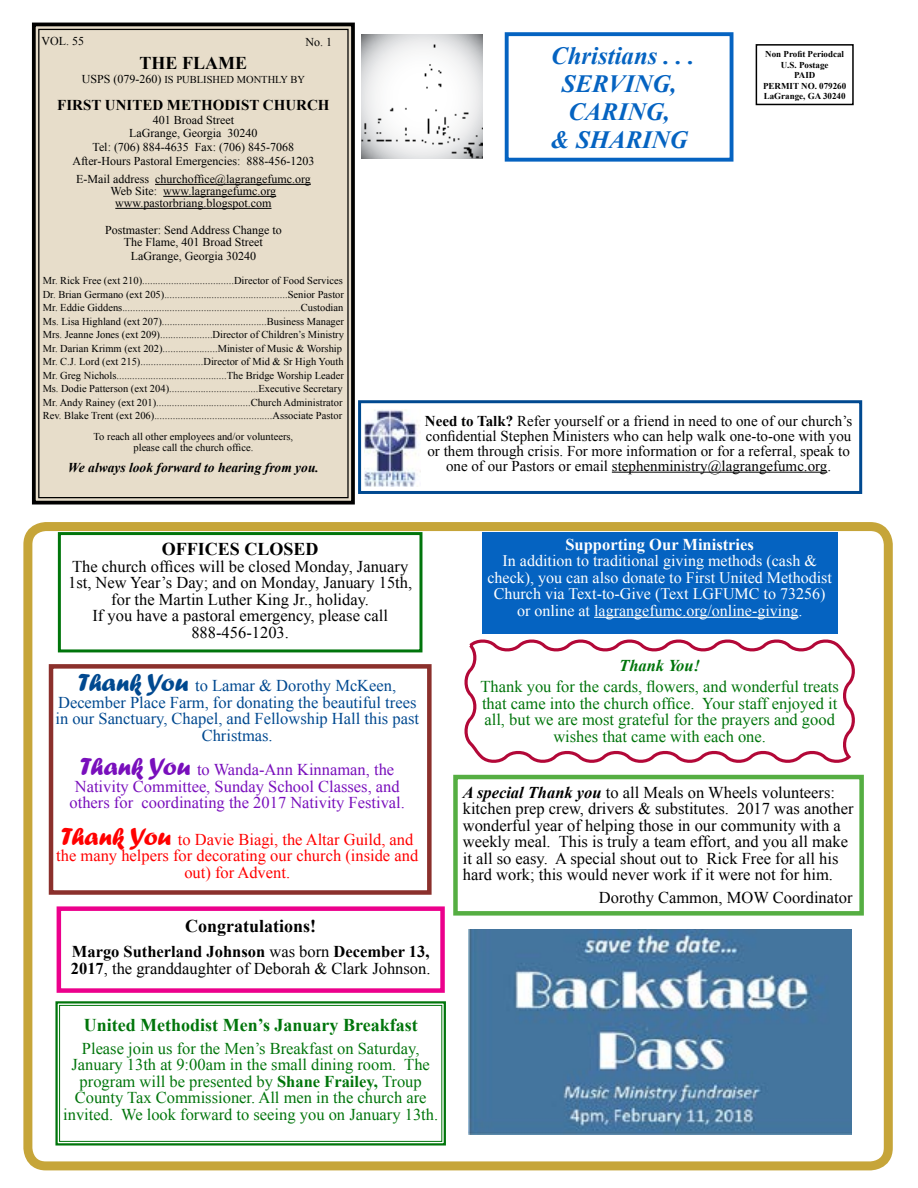
<style>
.page{position:relative;width:918px;height:1188px;background:#fff}
.page>*{position:absolute;margin:0;border:0;box-sizing:border-box;transform-origin:0 0}
.t1{font:italic 700 24.75px/27.9px "Times New Roman";color:#0563c1;text-align:center}
.t2{font:700 18px "Times New Roman";color:#000}
.t3{font:700 18px "Times New Roman";color:#00750b}
.t4{font:16.5px/16.5px "Times New Roman";color:#000}
.t5{font:16.5px/16.5px "Times New Roman";color:#00750b;text-align:center}
.t6{font:16.5px/16.5px "Times New Roman";color:#004990;text-align:center}
.t7{font:16.5px/16.5px "Times New Roman";color:#790fbc;text-align:center}
.t8{font:16.5px/16.5px "Times New Roman";color:#f00;text-align:center}
.t9{font:700 16.5px "Times New Roman";color:#fff}
.t10{font:italic 700 16.5px "Times New Roman";color:#00750b}
.t11{font:16.05px/16.5px "Times New Roman";color:#fff;text-align:center}
.t12{font:15px/15px "Times New Roman";color:#000;text-align:center}
.t13{font:700 15px "Times New Roman";color:#000}
.t14{font:italic 700 13.5px "Times New Roman";color:#000}
.t15{font:12px/13.8px "Times New Roman";color:#000;text-align:center}
.t16{font:10.5px/13.5px "Times New Roman";color:#000}
.t17{font:700 9px/10.5px "Times New Roman";color:#000;text-align:center}
.s1{font-size:12px}
.s2{font-weight:700}
.s3{font-family:"Forte";font-size:25.5px}
.s4{font-weight:700;font-style:italic}
</style>
<div class="page">
<div style="left:358px;top:400px;width:504px;height:94px;border:3px solid #004990"></div>
<div style="left:23px;top:522px;width:870px;height:648px;border:9px solid #c6a539;border-radius:18px"></div>
<div style="left:31px;top:22px;width:324px;height:483px;background:#e7ddca"></div>
<div style="left:38px;top:29px;width:311px;height:469px;border:1px solid #000"></div>
<hr style="left:155px;top:184px;width:156px;height:1px;background:#000">
<hr style="left:163px;top:196px;width:113px;height:1px;background:#000">
<hr style="left:115px;top:208px;width:157px;height:1px;background:#000">
<img style="left:362px;top:35px;width:121px;height:124px">
<div style="left:756px;top:44px;width:98px;height:61px;border:2px solid #000"></div>
<div style="left:505px;top:32px;width:228px;height:130px;border:4px solid #0563c1"></div>
<div style="left:482px;top:532px;width:355px;height:102px;background:#0563c1"></div>
<hr style="left:594px;top:617px;width:204px;height:1px;background:#fff">
<div style="left:49px;top:664px;width:383px;height:231px;border:4px solid #8b302c"></div>
<div style="left:58px;top:532px;width:364px;height:120px;border:3px solid #00750b"></div>
<img style="left:365px;top:410px;width:55px;height:77px">
<hr style="left:612px;top:472px;width:215px;height:1px;background:#000">
<div style="left:57px;top:906px;width:388px;height:87px;border:4px solid #ec008c"></div>
<img style="left:468px;top:929px;width:383px;height:206px">
<svg style="left:464px;top:639px;width:391px;height:124px"></svg>
<svg style="left:55px;top:1001px;width:391px;height:145px"></svg>
<div style="left:59px;top:1005px;width:383px;height:137px;border:1px solid #00750b"></div>
<div style="left:453px;top:775px;width:411px;height:141px;border:4px solid #55ae42"></div>
<p class="t15" style="left:41px;top:34px;width:44px">VOL. 55</p>
<p class="t15" style="left:305px;top:35px;width:28px">No. 1</p>
<h2 class="t2" style="left:140px;top:50px;width:109px">THE FLAME</h2>
<p class="t16" style="left:82px;top:73px;width:225px"><span class="s1">USPS (079-260)</span> IS PUBLISHED MONTHLY BY</p>
<h3 class="t13" style="left:57px;top:95px;width:274px">FIRST UNITED METHODIST CHURCH</h3>
<p class="t15" style="left:72px;top:113px;width:244px">401 Broad Street<br>LaGrange, Georgia 30240<br>Tel: (706) 884-4635 Fax: (706) 845-7068<br>After-Hours Pastoral Emergencies: 888-456-1203</p>
<p class="t15" style="left:76px;top:173px;width:236px;line-height:12px">E-Mail address churchoffice@lagrangefumc.org<br>Web Site: www.lagrangefumc.org www.pastorbriang.blogspot.com</p>
<p class="t15" style="left:105px;top:224px;width:178px;line-height:12px">Postmaster: Send Address Change to<br>The Flame, 401 Broad Street</p>
<p class="t15" style="left:131px;top:249px;width:127px">LaGrange, Georgia 30240</p>
<p class="t16" style="left:43px;top:274px;width:303px">Mr. Rick Free (ext 210)...................................Director of Food Services Dr. Brian Germano (ext 205)...............................................Senior Pastor Mr. Eddie Giddens....................................................................Custodian Ms. Lisa Highland (ext 207)........................................Business Manager Mrs. Jeanne Jones (ext 209)....................Director of Children’s Ministry Mr. Darian Krimm (ext 202).....................Minister of Music &amp; Worship Mr. C.J. Lord (ext 215)........................Director of Mid &amp; Sr High Youth Mr. Greg Nichols..........................................The Bridge Worship Leader Ms. Dodie Patterson (ext 204)..................................Executive Secretary Mr. Andy Rainey (ext 201)....................................Church Administrator Rev. Blake Trent (ext 206).............................................Associate Pastor</p>
<p class="t16" style="left:94px;top:432px;width:201px;line-height:10.5px;text-align:center">To reach all other employees and/or volunteers, please call the church office.</p>
<p class="t14" style="left:68px;top:458px;width:253px">We always look forward to hearing from you.</p>
<h1 class="t1" style="left:551px;top:41px;width:146px">Christians . . .<br>SERVING,<br>CARING,<br>&amp; SHARING</h1>
<p class="t17" style="left:763px;top:49px;width:85px">Non Profit Periodcal<br>U.S. Postage<br>PAID<br>PERMIT NO. 079260<br>LaGrange, GA 30240</p>
<p class="t12" style="left:425px;top:413px;width:429px"><span class="s2">Need to Talk?</span> Refer yourself or a friend in need to one of our church’s confidential Stephen Ministers who can help walk one-to-one with you or them through crisis. For more information or for a referral, speak to one of our Pastors or email stephenministry@lagrangefumc.org.</p>
<h2 class="t2" style="left:162px;top:537px;width:158px">OFFICES CLOSED</h2>
<h3 class="t4" style="left:68px;top:558px;width:346px;text-align:center">The church offices will be closed Monday, January 1st, New Year’s Day; and on Monday, January 15th, for the Martin Luther King Jr., holiday.<br>If you have a pastoral emergency, please call 888-456-1203.</h3>
<h3 class="t9" style="left:565px;top:533px;width:190px">Supporting Our Ministries</h3>
<h3 class="t11" style="left:487px;top:552px;width:346px">In addition to traditional giving methods (cash &amp; check), you can also donate to First United Methodist Church via Text-to-Give (Text LGFUMC to 73256) or online at lagrangefumc.org/online-giving.</h3>
<h3 class="t6" style="left:55px;top:677px;width:365px"><span class="s3">Thank You</span> to Lamar &amp; Dorothy McKeen, December Place Farm, for donating the beautiful trees in our Sanctuary, Chapel, and Fellowship Hall this past Christmas.</h3>
<h3 class="t7" style="left:70px;top:761px;width:337px"><span class="s3">Thank You</span> to Wanda-Ann Kinnaman, the<br>Nativity Committee, Sunday School Classes, and others for coordinating the 2017 Nativity Festival.</h3>
<h3 class="t8" style="left:56px;top:831px;width:363px"><span class="s3">Thank You</span> to Davie Biagi, the Altar Guild, and the many helpers for decorating our church (inside and out) for Advent.</h3>
<h2 class="t2" style="left:185px;top:914px;width:133px">Congratulations!</h2>
<h3 class="t4" style="left:71px;top:943px;width:361px"><span class="s2">Margo Sutherland Johnson</span> was born <span class="s2">December 13,<br>2017</span>, the granddaughter of Deborah &amp; Clark Johnson.</h3>
<h2 class="t3" style="left:84px;top:1013px;width:335px">United Methodist Men’s January Breakfast</h2>
<p class="t5" style="left:63px;top:1040px;width:377px">Please join us for the Men’s Breakfast on Saturday, January 13th at 9:00am in the small dining room. The program will be presented by <span class="s2">Shane Frailey,</span> Troup County Tax Commissioner. All men in the church are invited. We look forward to seeing you on January 13th.</p>
<h3 class="t10" style="left:619px;top:654px;width:82px">Thank You!</h3>
<h3 class="t5" style="left:481px;top:678px;width:360px">Thank you for the cards, flowers, and wonderful treats that came into the church office. Your staff enjoyed it all, but we are most grateful for the prayers and good wishes that came with each one.</h3>
<p class="t4" style="left:463px;top:784px;width:392px"><span class="s4">A special Thank you</span> to all Meals on Wheels volunteers: kitchen prep crew, drivers &amp; substitutes. 2017 was another wonderful year of helping those in our community with a weekly meal. This is truly a team effort, and you all make it all so easy. A special shout out to Rick Free for all his hard work; this would never work if it were not for him.</p>
<h3 class="t4" style="left:599px;top:889px;width:255px">Dorothy Cammon, MOW Coordinator</h3>
</div>
